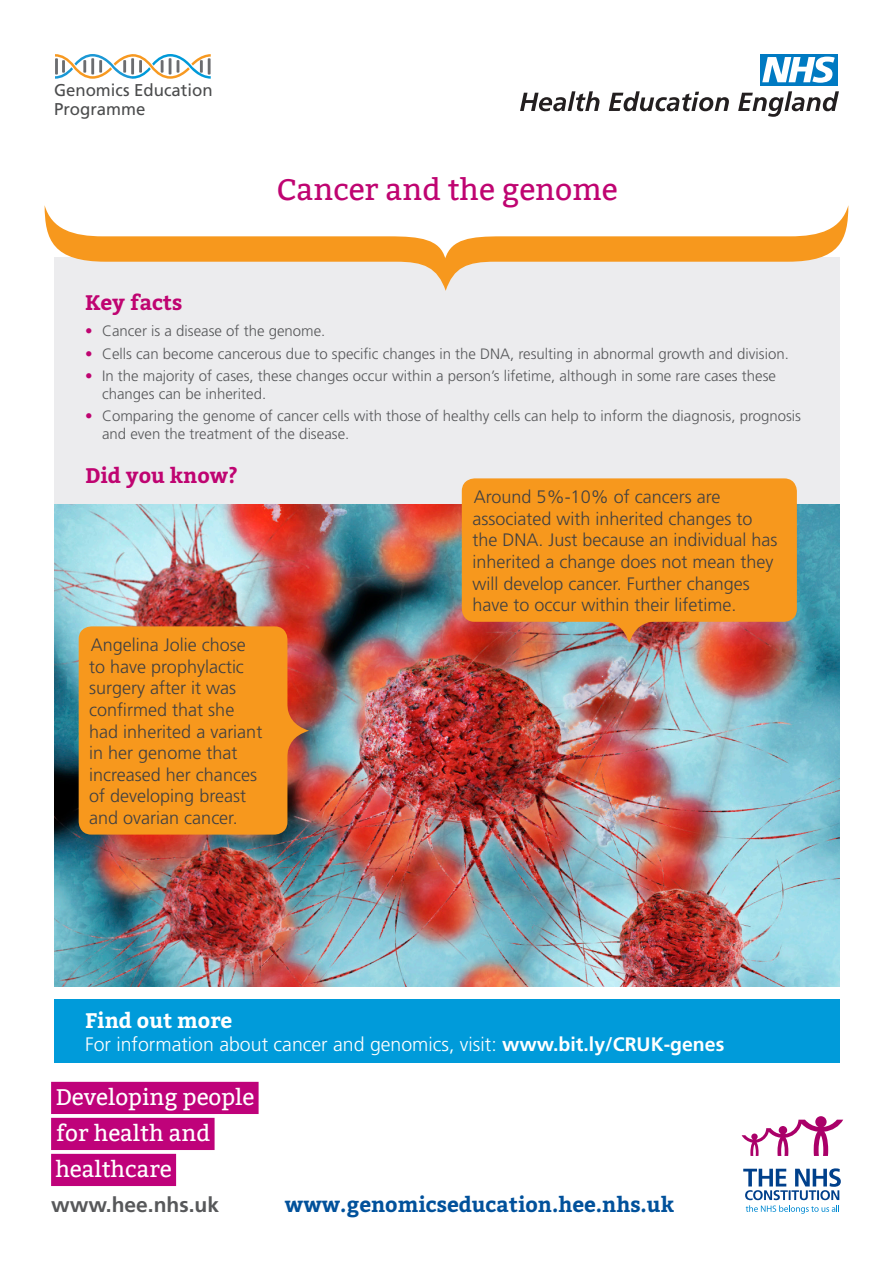
<style>
.page{position:relative;width:893px;height:1263px;background:#fff}
.page>*{position:absolute;margin:0;border:0;box-sizing:border-box;transform-origin:0 0}
.t1{font:30px "Bitter";color:#bf0471}
.t2{font:22.5px "Bitter";color:#fff}
.t3{font:700 21px "Bitter";color:#01519b}
.t4{font:700 21px "Bitter";color:#bf0471}
.t5{font:700 21px "Frutiger";color:#57585a}
.t6{font:700 21px "Bitter";color:#fff}
.t7{font:300 19.5px "Frutiger";color:#fff}
.t8{font:300 18px/21.6px "Frutiger";color:#404042}
.t9{font:17.1px/18.6px "Frutiger";color:#4b4c4d}
.t10{font:300 15px/18px "Frutiger";color:#57585a}
.s1{color:#bf0471}
.s2{font-weight:700}
</style>
<div class="page">
<div style="left:54px;top:257px;width:785px;height:277px;background:#ececee"></div>
<img style="left:54px;top:505px;width:785px;height:481px">
<svg style="left:55px;top:54px;width:156px;height:25px"></svg>
<div style="left:54px;top:999px;width:785px;height:64px;background:#009bda"></div>
<div style="left:760px;top:54px;width:78px;height:31px;background:#007ac2"></div>
<svg style="left:762px;top:57px;width:73px;height:26px"></svg>
<svg style="left:520px;top:91px;width:79px;height:20px"></svg>
<svg style="left:609px;top:91px;width:120px;height:20px"></svg>
<svg style="left:738px;top:91px;width:101px;height:26px"></svg>
<svg style="left:45px;top:206px;width:803px;height:85px"></svg>
<div style="left:51px;top:1082px;width:208px;height:32px;background:#bf027a"></div>
<div style="left:51px;top:1118px;width:164px;height:32px;background:#bf027a"></div>
<div style="left:51px;top:1154px;width:125px;height:32px;background:#bf027a"></div>
<svg style="left:742px;top:1116px;width:101px;height:40px"></svg>
<svg style="left:743px;top:1168px;width:98px;height:46px"></svg>
<div style="left:462px;top:478px;width:335px;height:144px;background:#f7981d;border-radius:13px"></div>
<svg style="left:601px;top:621px;width:57px;height:22px"></svg>
<div style="left:79px;top:626px;width:208px;height:208px;background:#f7981d;border-radius:13px"></div>
<svg style="left:287px;top:702px;width:22px;height:57px"></svg>
<p class="t9" style="left:54px;top:81px;width:160px">Genomics Education<br>Programme</p>
<p class="t1" style="left:277px;top:172px;width:342px">Cancer and the genome</p>
<p class="t4" style="left:85px;top:290px;width:99px">Key facts</p>
<p class="t10" style="left:85px;top:322px;width:242px"><span class="s1">•</span> Cancer is a disease of the genome.</p>
<p class="t10" style="left:85px;top:344px;width:705px"><span class="s1">•</span> Cells can become cancerous due to specific changes in the DNA, resulting in abnormal growth and division.</p>
<p class="t10" style="left:102px;top:367px;width:675px;text-indent:-17px"><span class="s1">•</span> In the majority of cases, these changes occur within a person’s lifetime, although in some rare cases these changes can be inherited.</p>
<p class="t10" style="left:102px;top:407px;width:701px;text-indent:-17px"><span class="s1">•</span> Comparing the genome of cancer cells with those of healthy cells can help to inform the diagnosis, prognosis and even the treatment of the disease.</p>
<p class="t4" style="left:85px;top:463px;width:154px">Did you know?</p>
<p class="t8" style="left:89px;top:634px;width:175px">Angelina Jolie chose to have prophylactic surgery after it was confirmed that she had inherited a variant in her genome that increased her chances of developing breast and ovarian cancer.</p>
<p class="t8" style="left:472px;top:486px;width:307px">Around 5%-10% of cancers are associated with inherited changes to the DNA. Just because an individual has inherited a change does not mean they will develop cancer. Further changes have to occur within their lifetime.</p>
<p class="t6" style="left:85px;top:1008px;width:149px">Find out more</p>
<p class="t7" style="left:85px;top:1034px;width:641px">For information about cancer and genomics, visit: <span class="s2">www.bit.ly/CRUK-genes</span></p>
<p class="t2" style="left:55px;top:1084px;width:200px">Developing people</p>
<p class="t2" style="left:55px;top:1120px;width:156px">for health and</p>
<p class="t2" style="left:55px;top:1156px;width:118px">healthcare</p>
<p class="t5" style="left:51px;top:1192px;width:170px">www.hee.nhs.uk</p>
<p class="t3" style="left:285px;top:1192px;width:391px">www.genomicseducation.hee.nhs.uk</p>
</div>
